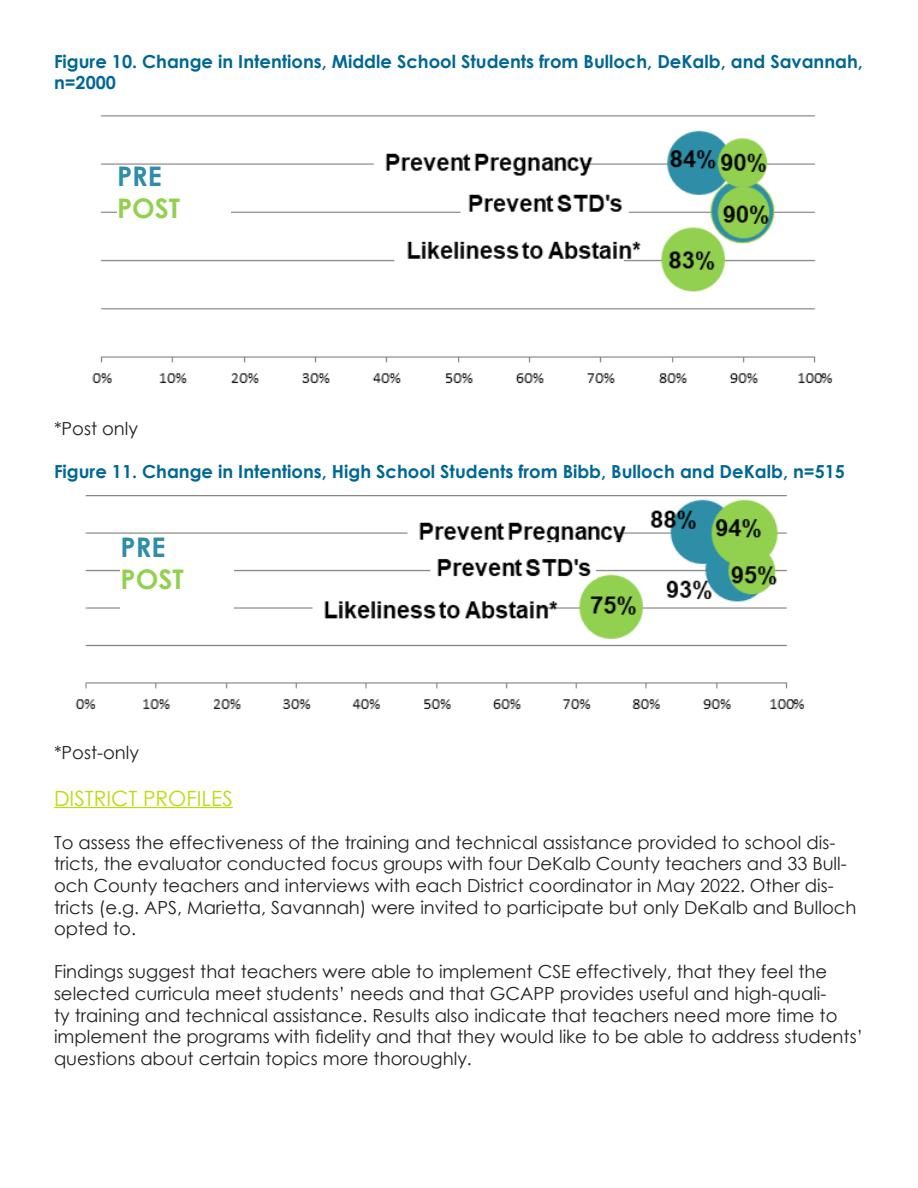
<style>
.page{position:relative;width:918px;height:1188px;background:#fff}
.page>*{position:absolute;margin:0;border:0;box-sizing:border-box;transform-origin:0 0}
.t1{font:700 27px "Century Gothic";color:#92d14f}
.t2{font:700 27px "Century Gothic";color:#2f8da7}
.t3{font:21px "Century Gothic";color:#bbdb0c}
.t4{font:18px/21.6px "Century Gothic";color:#231f20}
.t5{font:700 18px/21.6px "Century Gothic";color:#006795}
</style>
<div class="page">
<hr style="left:54px;top:807px;width:179px;height:1px;background:#bbdb0c">
<img style="left:92px;top:115px;width:741px;height:269px">
<img style="left:75px;top:496px;width:730px;height:214px">
<div style="left:117px;top:166px;width:113px;height:84px;background:#fff"></div>
<div style="left:121px;top:536px;width:113px;height:85px;background:#fff"></div>
<p class="t5" style="left:54px;top:49px;width:810px">Figure 10. Change in Intentions, Middle School Students from Bulloch, DeKalb, and Savannah, n=2000</p>
<p class="t2" style="left:117px;top:156px;width:46px">PRE</p>
<p class="t1" style="left:117px;top:188px;width:65px">POST</p>
<p class="t4" style="left:54px;top:417px;width:86px">*Post only</p>
<p class="t5" style="left:54px;top:460px;width:792px">Figure 11. Change in Intentions, High School Students from Bibb, Bulloch and DeKalb, n=515</p>
<p class="t2" style="left:121px;top:526px;width:46px">PRE</p>
<p class="t1" style="left:121px;top:559px;width:65px">POST</p>
<p class="t4" style="left:54px;top:741px;width:87px">*Post-only</p>
<p class="t3" style="left:54px;top:783px;width:180px">DISTRICT PROFILES</p>
<p class="t4" style="left:54px;top:831px;width:804px">To assess the effectiveness of the training and technical assistance provided to school dis&shy;tricts, the evaluator conducted focus groups with four DeKalb County teachers and 33 Bull&shy;och County teachers and interviews with each District coordinator in May 2022. Other dis&shy;tricts (e.g. APS, Marietta, Savannah) were invited to participate but only DeKalb and Bulloch opted to.</p>
<p class="t4" style="left:54px;top:961px;width:811px">Findings suggest that teachers were able to implement CSE effectively, that they feel the selected curricula meet students’ needs and that GCAPP provides useful and high-quali-<br>ty training and technical assistance. Results also indicate that teachers need more time to implement the programs with fidelity and that they would like to be able to address students’ questions about certain topics more thoroughly.</p>
</div>
